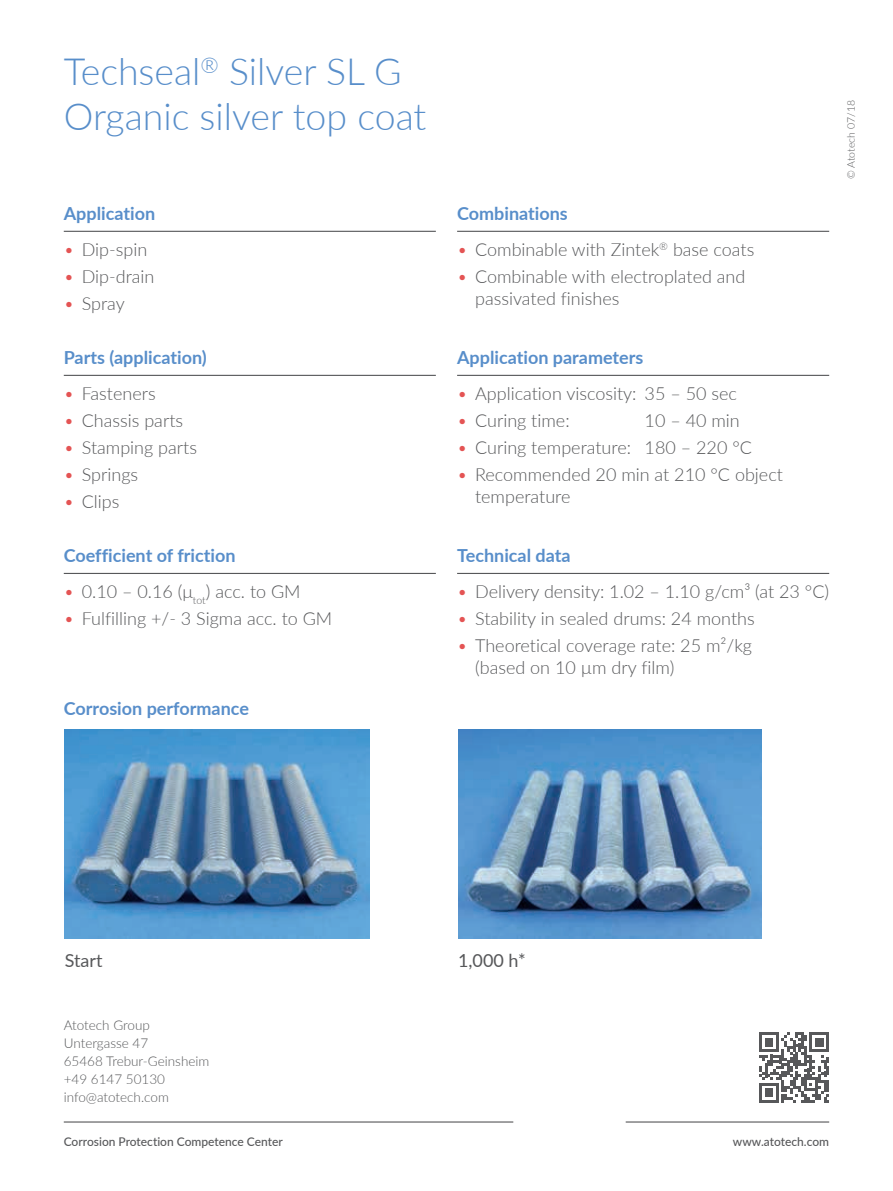
<style>
.page{position:relative;width:893px;height:1191px;background:#fff}
.page>*{position:absolute;margin:0;border:0;box-sizing:border-box;transform-origin:0 0}
.t1{font:300 37.5px/45px "Lato";color:#588eca}
.t2{font:300 18px/21.6px "Lato";color:#57585a}
.t3{font:700 18px "Lato";color:#588eca}
.t4{font:18px "Lato";color:#57585a}
.t5{font:300 13.5px/18px "Lato";color:#57585a}
.t6{font:500 12px "Lato";color:#57585a}
.t7{font:300 10.5px "Lato";color:#57585a}
.s1{color:#e45454}
</style>
<div class="page">
<img style="left:65px;top:729px;width:304px;height:209px">
<hr style="left:64px;top:231px;width:372px;height:1px;background:#57585a">
<hr style="left:64px;top:375px;width:372px;height:1px;background:#57585a">
<hr style="left:64px;top:573px;width:372px;height:1px;background:#57585a">
<hr style="left:457px;top:231px;width:372px;height:1px;background:#57585a">
<hr style="left:457px;top:375px;width:372px;height:1px;background:#57585a">
<hr style="left:457px;top:573px;width:372px;height:1px;background:#57585a">
<img style="left:458px;top:729px;width:303px;height:209px">
<hr style="left:64px;top:1121px;width:449px;height:1px;background:#57585a">
<hr style="left:626px;top:1121px;width:203px;height:1px;background:#57585a">
<svg style="left:759px;top:1032px;width:70px;height:70px"></svg>
<h1 class="t1" style="left:64px;top:48px;width:364px">Techseal<sup>®</sup> Silver SL G<br>Organic silver top coat</h1>
<p class="t3" style="left:64px;top:200px;width:93px">Application</p>
<p class="t2" style="left:64px;top:238px;width:85px"><span class="s1">•</span> Dip-spin</p>
<p class="t2" style="left:64px;top:265px;width:92px"><span class="s1">•</span> Dip-drain</p>
<p class="t2" style="left:64px;top:292px;width:63px"><span class="s1">•</span> Spray</p>
<p class="t3" style="left:64px;top:344px;width:144px">Parts (application)</p>
<p class="t2" style="left:64px;top:382px;width:93px"><span class="s1">•</span> Fasteners</p>
<p class="t2" style="left:64px;top:409px;width:121px"><span class="s1">•</span> Chassis parts</p>
<p class="t2" style="left:64px;top:436px;width:135px"><span class="s1">•</span> Stamping parts</p>
<p class="t2" style="left:64px;top:463px;width:76px"><span class="s1">•</span> Springs</p>
<p class="t2" style="left:64px;top:490px;width:57px"><span class="s1">•</span> Clips</p>
<p class="t3" style="left:64px;top:542px;width:173px">Coefficient of friction</p>
<p class="t2" style="left:64px;top:580px;width:238px"><span class="s1">•</span> 0.10 – 0.16 (μ<sub>tot</sub>) acc. to GM</p>
<p class="t2" style="left:64px;top:607px;width:270px"><span class="s1">•</span> Fulfilling +/- 3 Sigma acc. to GM</p>
<p class="t3" style="left:64px;top:695px;width:187px">Corrosion performance</p>
<p class="t3" style="left:457px;top:200px;width:112px">Combinations</p>
<p class="t2" style="left:457px;top:238px;width:299px"><span class="s1">•</span> Combinable with Zintek<sup>®</sup> base coats</p>
<p class="t2" style="left:475px;top:265px;width:272px;text-indent:-18px"><span class="s1">•</span> Combinable with electroplated and passivated finishes</p>
<p class="t3" style="left:457px;top:344px;width:188px">Application parameters</p>
<p class="t2" style="left:457px;top:382px;width:281px"><span class="s1">•</span> Application viscosity: 35 – 50 sec</p>
<p class="t2" style="left:457px;top:409px;width:114px"><span class="s1">•</span> Curing time:</p>
<p class="t2" style="left:645px;top:409px;width:97px">10 – 40 min</p>
<p class="t2" style="left:457px;top:436px;width:296px"><span class="s1">•</span> Curing temperature: 180 – 220 °C</p>
<p class="t2" style="left:475px;top:463px;width:309px;text-indent:-18px"><span class="s1">•</span> Recommended 20 min at 210 °C object temperature</p>
<p class="t3" style="left:457px;top:542px;width:115px">Technical data</p>
<p class="t2" style="left:457px;top:580px;width:374px"><span class="s1">•</span> Delivery density: 1.02 – 1.10 g/cm³ (at 23 °C)</p>
<p class="t2" style="left:457px;top:607px;width:299px"><span class="s1">•</span> Stability in sealed drums: 24 months</p>
<p class="t2" style="left:475px;top:634px;width:278px;text-indent:-18px"><span class="s1">•</span> Theoretical coverage rate: 25 m²/kg (based on 10 µm dry film)</p>
<p class="t7" style="left:844px;top:179px;width:80px;rotate:-90deg">© Atotech 07/18</p>
<p class="t4" style="left:65px;top:948px;width:39px">Start</p>
<p class="t4" style="left:458px;top:948px;width:69px">1,000 h*</p>
<p class="t5" style="left:64px;top:1016px;width:147px">Atotech Group<br>Untergasse 47<br>65468 Trebur-Geinsheim +49 6147 50130 info@atotech.com</p>
<p class="t6" style="left:64px;top:1133px;width:221px">Corrosion Protection Competence Center</p>
<p class="t6" style="left:733px;top:1133px;width:98px">www.atotech.com</p>
</div>
